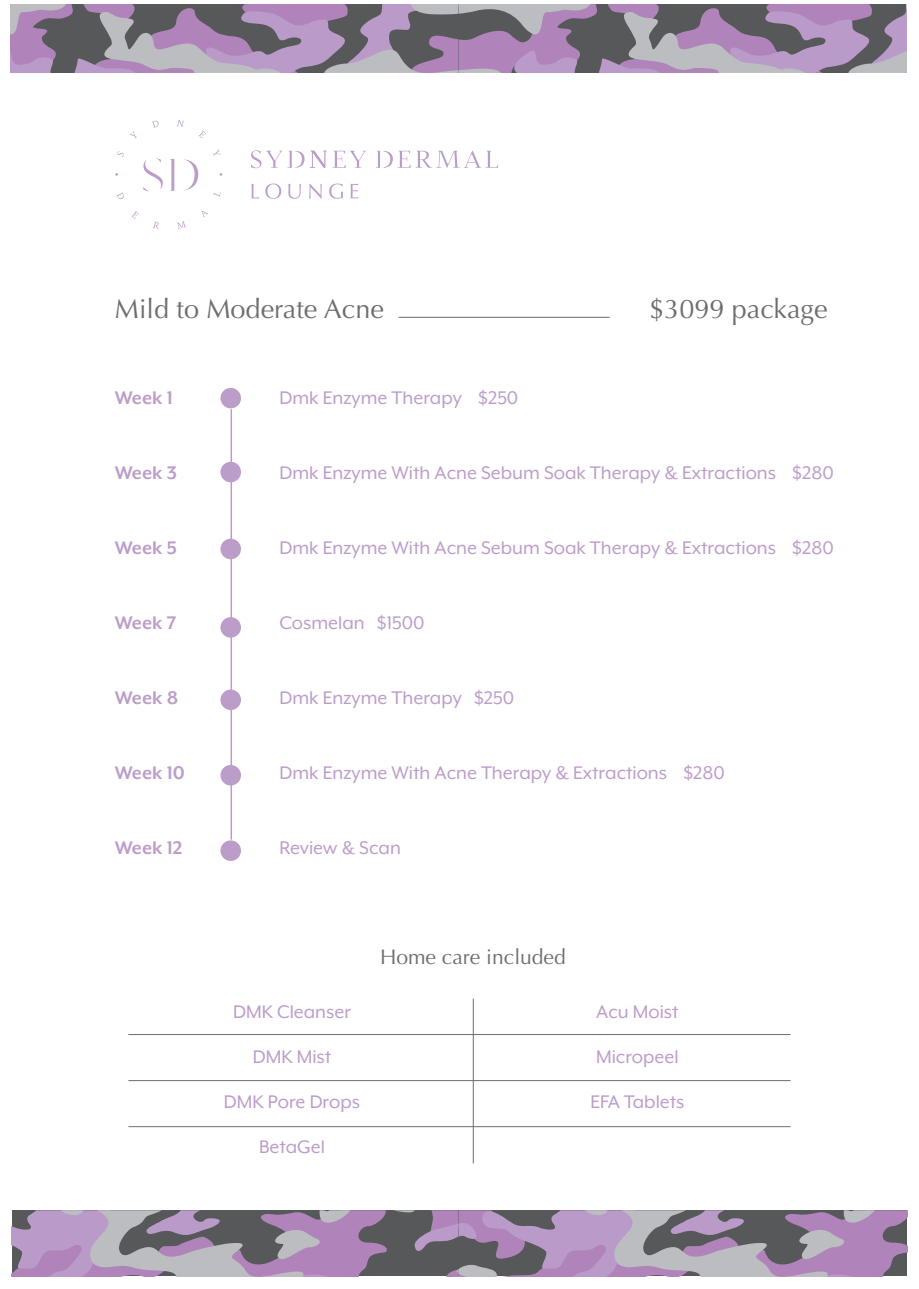
<style>
.page{position:relative;width:919px;height:1289px;background:#fff}
.page>*{position:absolute;margin:0;border:0;box-sizing:border-box;transform-origin:0 0}
.Subtitle{font:27px "Optima";color:#6c6d70}
.Subtitle-2{font:21px "Mr Eaves XL Mod OT";color:#bc9dc9}
.Subtitle-3{font:700 21px "Mr Eaves XL Mod OT";color:#bc9dc9}
.Subtitle-4{font:21px "Optima";color:#6c6d70}
</style>
<div class="page">
<hr style="left:230px;top:409px;width:2px;height:430px;background:#bc9dc9">
<div style="left:220px;top:388px;width:21px;height:20px;background:#bc9dc9;border-radius:50%"></div>
<div style="left:220px;top:462px;width:21px;height:20px;background:#bc9dc9;border-radius:50%"></div>
<div style="left:220px;top:617px;width:21px;height:20px;background:#bc9dc9;border-radius:50%"></div>
<div style="left:220px;top:765px;width:21px;height:20px;background:#bc9dc9;border-radius:50%"></div>
<div style="left:220px;top:538px;width:21px;height:21px;background:#bc9dc9;border-radius:50%"></div>
<div style="left:220px;top:689px;width:21px;height:21px;background:#bc9dc9;border-radius:50%"></div>
<div style="left:220px;top:840px;width:21px;height:20px;background:#bc9dc9;border-radius:50%"></div>
<hr style="left:398px;top:317px;width:211px;height:1px;background:#6c6d70">
<hr style="left:473px;top:998px;width:1px;height:165px;background:#6c6d70">
<hr style="left:128px;top:1034px;width:662px;height:1px;background:#6c6d70">
<hr style="left:128px;top:1080px;width:662px;height:1px;background:#6c6d70">
<hr style="left:128px;top:1126px;width:662px;height:1px;background:#6c6d70">
<svg style="left:12px;top:1210px;width:895px;height:66px;background:#97859f"></svg>
<svg style="left:11px;top:4px;width:895px;height:68px;background:#94829b"></svg>
<svg style="left:116px;top:192px;width:8px;height:7px"></svg>
<svg style="left:131px;top:211px;width:8px;height:8px"></svg>
<svg style="left:153px;top:221px;width:6px;height:8px"></svg>
<svg style="left:177px;top:221px;width:9px;height:8px"></svg>
<svg style="left:201px;top:210px;width:7px;height:7px"></svg>
<svg style="left:213px;top:192px;width:8px;height:5px"></svg>
<svg style="left:117px;top:151px;width:7px;height:6px"></svg>
<svg style="left:130px;top:131px;width:7px;height:7px"></svg>
<svg style="left:152px;top:120px;width:7px;height:8px"></svg>
<svg style="left:177px;top:120px;width:7px;height:7px"></svg>
<svg style="left:198px;top:130px;width:8px;height:8px"></svg>
<svg style="left:213px;top:149px;width:8px;height:7px"></svg>
<svg style="left:143px;top:158px;width:20px;height:33px"></svg>
<svg style="left:170px;top:159px;width:4px;height:32px"></svg>
<svg style="left:184px;top:159px;width:14px;height:31px"></svg>
<svg style="left:251px;top:184px;width:8px;height:14px"></svg>
<svg style="left:265px;top:183px;width:16px;height:16px"></svg>
<svg style="left:288px;top:184px;width:13px;height:15px"></svg>
<svg style="left:309px;top:183px;width:13px;height:16px"></svg>
<svg style="left:329px;top:183px;width:14px;height:16px"></svg>
<svg style="left:350px;top:184px;width:8px;height:14px"></svg>
<svg style="left:251px;top:150px;width:115px;height:18px"></svg>
<svg style="left:375px;top:151px;width:123px;height:17px"></svg>
<p class="Subtitle" style="left:115px;top:293px;width:270px">Mild to Moderate Acne</p>
<p class="Subtitle-3" style="left:115px;top:387px;width:59px">Week 1</p>
<p class="Subtitle-2" style="left:279px;top:387px;width:240px">Dmk Enzyme Therapy $250</p>
<p class="Subtitle" style="left:649px;top:293px;width:180px">$3099 package</p>
<p class="Subtitle-3" style="left:115px;top:462px;width:63px">Week 3</p>
<p class="Subtitle-2" style="left:279px;top:462px;width:556px">Dmk Enzyme With Acne Sebum Soak Therapy &amp; Extractions $280</p>
<p class="Subtitle-3" style="left:115px;top:537px;width:63px">Week 5</p>
<p class="Subtitle-2" style="left:279px;top:537px;width:556px">Dmk Enzyme With Acne Sebum Soak Therapy &amp; Extractions $280</p>
<p class="Subtitle-3" style="left:115px;top:612px;width:63px">Week 7</p>
<p class="Subtitle-2" style="left:279px;top:612px;width:147px">Cosmelan $1500</p>
<p class="Subtitle-3" style="left:115px;top:687px;width:65px">Week 8</p>
<p class="Subtitle-2" style="left:279px;top:687px;width:236px">Dmk Enzyme Therapy $250</p>
<p class="Subtitle-3" style="left:115px;top:762px;width:71px">Week 10</p>
<p class="Subtitle-2" style="left:279px;top:762px;width:447px">Dmk Enzyme With Acne Therapy &amp; Extractions $280</p>
<p class="Subtitle-3" style="left:115px;top:837px;width:69px">Week 12</p>
<p class="Subtitle-2" style="left:279px;top:837px;width:123px">Review &amp; Scan</p>
<p class="Subtitle-4" style="left:380px;top:944px;width:187px">Home care included</p>
<p class="Subtitle-2" style="left:233px;top:1000px;width:119px">DMK Cleanser</p>
<p class="Subtitle-2" style="left:253px;top:1045px;width:80px">DMK Mist</p>
<p class="Subtitle-2" style="left:224px;top:1090px;width:138px">DMK Pore Drops</p>
<p class="Subtitle-2" style="left:259px;top:1135px;width:67px">BetaGel</p>
<p class="Subtitle-2" style="left:596px;top:1000px;width:84px">Acu Moist</p>
<p class="Subtitle-2" style="left:596px;top:1045px;width:84px">Micropeel</p>
<p class="Subtitle-2" style="left:590px;top:1090px;width:96px">EFA Tablets</p>
</div>
